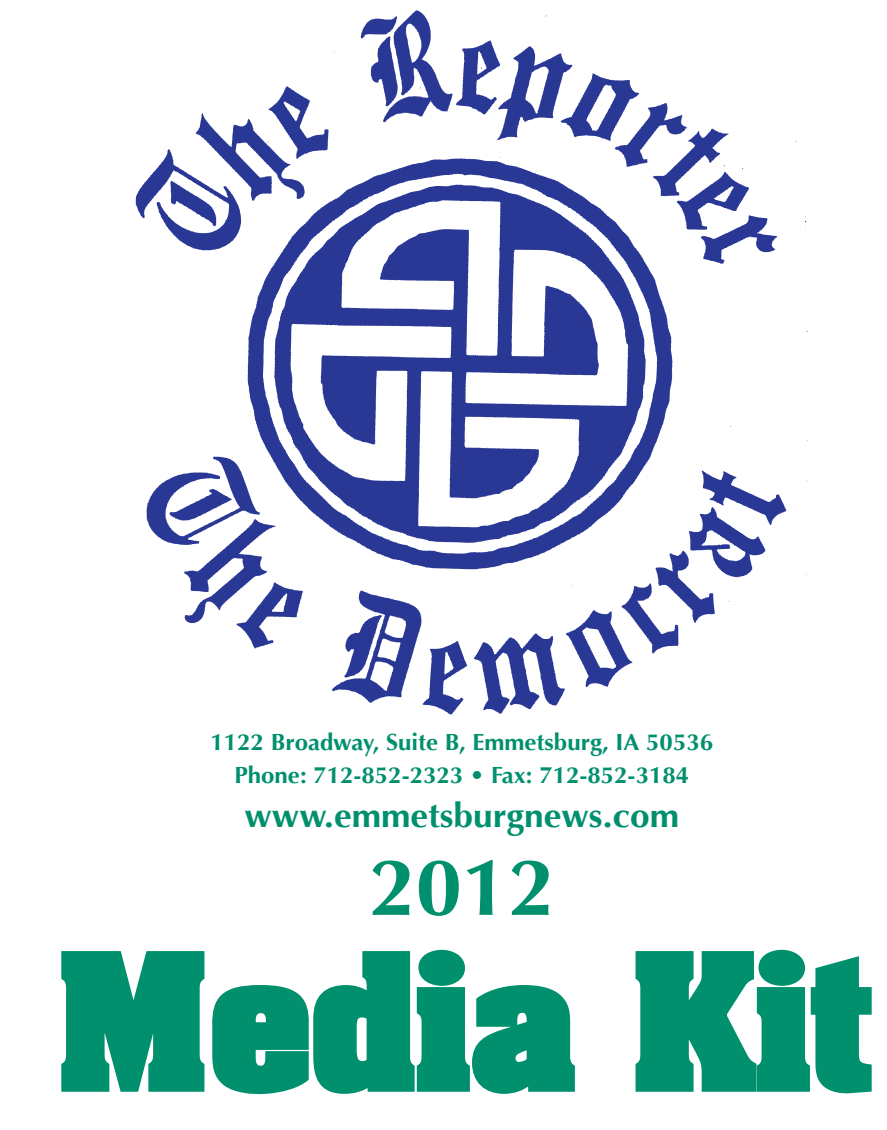
<style>
.page{position:relative;width:887px;height:1130px;background:#fff}
.page>*{position:absolute;margin:0;border:0;box-sizing:border-box;transform-origin:0 0}
.t1{font:700 158.55px "Aachen";color:#00906e}
.t2{font:700 80.85px "Optima";color:#00906e}
.t3{font:700 34.2px "Optima";color:#00906e}
.t4{font:700 23.25px/33.3px "Optima";color:#00906e;text-align:center}
</style>
<div class="page">
<svg style="left:61px;top:949px;width:514px;height:146px"></svg>
<svg style="left:635px;top:949px;width:237px;height:145px"></svg>
<img style="left:119px;top:10px;width:689px;height:705px">
<p class="t4" style="left:210px;top:726px;width:504px">1122 Broadway, Suite B, Emmetsburg, IA 50536<br>Phone: 712-852-2323 • Fax: 712-852-3184</p>
<h3 class="t3" style="left:244px;top:795px;width:436px">www.emmetsburgnews.com</h3>
<h2 class="t2" style="left:369px;top:840px;width:187px">2012</h2>
<h1 class="t1" style="left:56px;top:942px;width:818px">Media Kit</h1>
</div>
